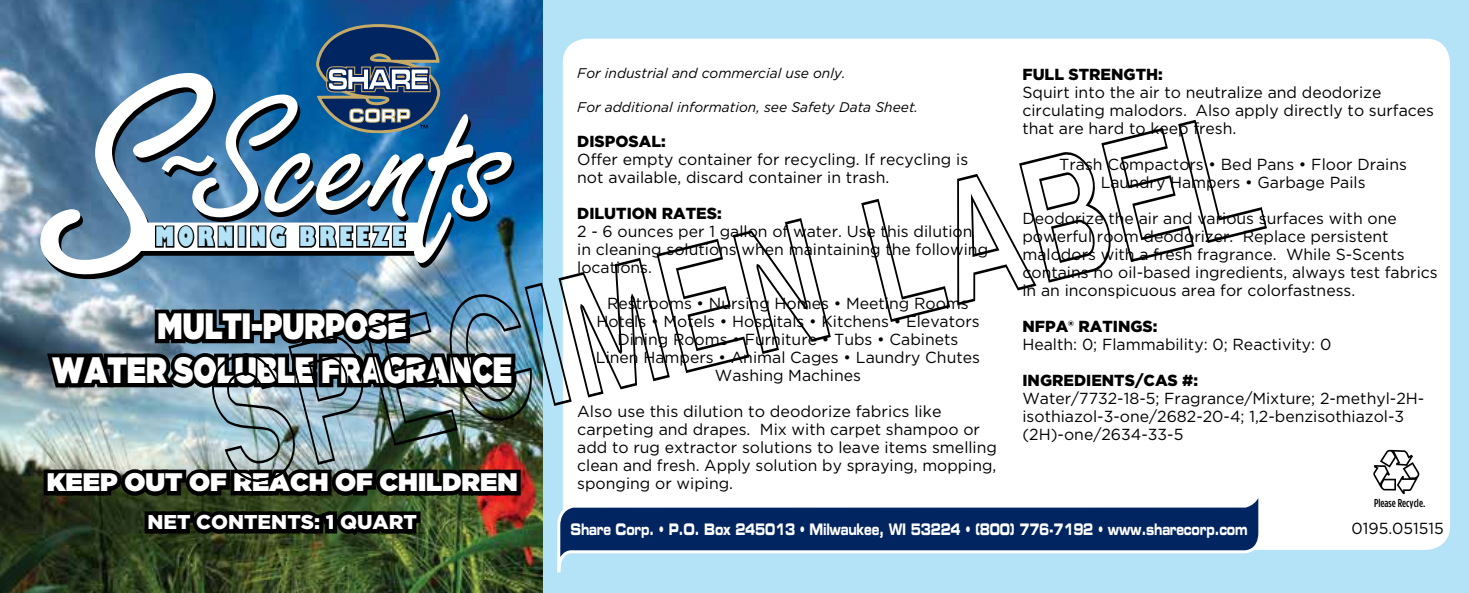
<style>
.page{position:relative;width:1469px;height:593px;background:#fff}
.page>*{position:absolute;margin:0;border:0;box-sizing:border-box;transform-origin:0 0}
.t1{font:900 36.6px/44px "Gotham";color:#fff;text-align:center;scale:.79 1}
.t2{font:800 26px "Gill Sans";letter-spacing:.2em;color:#b4e3f7;scale:.71 1}
.t3{font:900 25.4px "Gotham";color:#fff}
.t4{font:900 20px "Gotham";color:#fff}
.t5{font:16px/18px "Gotham";color:#000}
.t6{font:16px "Eurostile Bold Extended Two";letter-spacing:-.025em;color:#fff;scale:.65 1}
.t7{font:900 16px "Gotham";color:#000}
.t8{font:italic 14px "Gotham";color:#000}
.t9{font:500 11.6px "Gotham Condensed";color:#000}
</style>
<div class="page">
<div style="left:541px;top:0;width:928px;height:593px;background:#b4e3f7"></div>
<div style="left:563px;top:39px;width:887px;height:511px;background:#fff;border-radius:24px"></div>
<img style="left:0;top:0;width:543px;height:593px">
<svg style="left:1373px;top:450px;width:47px;height:44px"></svg>
<svg style="left:557px;top:498px;width:702px;height:75px"></svg>
<img style="left:40px;top:24px;width:791px;height:522px">
<svg style="left:861px;top:199px;width:89px;height:123px"></svg>
<svg style="left:957px;top:120px;width:310px;height:185px"></svg>
<h2 class="t2" style="left:155px;top:220px;width:354px">MORNING BREEZE</h2>
<h1 class="t1" style="left:52px;top:304px;width:584px">MULTI-PURPOSE<br>WATER SOLUBLE FRAGRANCE</h1>
<h3 class="t3" style="left:47px;top:467px;width:472px">KEEP OUT OF REACH OF CHILDREN</h3>
<p class="t4" style="left:147px;top:510px;width:271px">NET CONTENTS: 1 QUART</p>
<p class="t8" style="left:577px;top:65px;width:270px">For industrial and commercial use only.</p>
<p class="t8" style="left:577px;top:98px;width:342px">For additional information, see Safety Data Sheet.</p>
<p class="t7" style="left:577px;top:131px;width:90px">DISPOSAL:</p>
<p class="t5" style="left:577px;top:150px;width:392px">Offer empty container for recycling. If recycling is not available, discard container in trash.</p>
<p class="t7" style="left:577px;top:203px;width:146px">DILUTION RATES:</p>
<p class="t5" style="left:577px;top:222px;width:412px">2 - 6 ounces per 1 gallon of water. Use this dilution in cleaning solutions when maintaining the following locations.</p>
<p class="t5" style="left:596px;top:294px;width:386px;text-align:center">Restrooms • Nursing Homes • Meeting Rooms Hotels • Motels • Hospitals • Kitchens • Elevators Dining Rooms • Furniture • Tubs • Cabinets Linen Hampers • Animal Cages • Laundry Chutes Washing Machines</p>
<p class="t5" style="left:577px;top:402px;width:421px">Also use this dilution to deodorize fabrics like carpeting and drapes. Mix with carpet shampoo or add to rug extractor solutions to leave items smelling clean and fresh. Apply solution by spraying, mopping, sponging or wiping.</p>
<p class="t7" style="left:1022px;top:64px;width:142px">FULL STRENGTH:</p>
<p class="t5" style="left:1022px;top:83px;width:413px">Squirt into the air to neutralize and deodorize circulating malodors. Also apply directly to surfaces that are hard to keep fresh.</p>
<p class="t5" style="left:1059px;top:155px;width:349px;text-align:center">Trash Compactors • Bed Pans • Floor Drains<br>Laundry Hampers • Garbage Pails</p>
<p class="t5" style="left:1022px;top:209px;width:417px">Deodorize the air and various surfaces with one powerful room deodorizer. Replace persistent malodors with a fresh fragrance. While S-Scents contains no oil-based ingredients, always test fabrics in an inconspicuous area for colorfastness.</p>
<p class="t7" style="left:1022px;top:316px;width:137px">NFPA® RATINGS:</p>
<p class="t5" style="left:1022px;top:335px;width:310px">Health: 0; Flammability: 0; Reactivity: 0</p>
<p class="t7" style="left:1022px;top:370px;width:177px">INGREDIENTS/CAS #:</p>
<p class="t5" style="left:1022px;top:389px;width:403px">Water/7732-18-5; Fragrance/Mixture; 2-methyl-2H&shy;isothiazol-3-one/2682-20-4; 1,2-benzisothiazol-3 (2H)-one/2634-33-5</p>
<p class="t9" style="left:1374px;top:496px;width:53px">Please Recycle.</p>
<p class="t6" style="left:571px;top:518px;width:1043px">Share Corp. • P.O. Box 245013 • Milwaukee, WI 53224 • (800) 776-7192 • www.sharecorp.com</p>
<p class="t5" style="left:1351px;top:519px;width:94px">0195.051515</p>
</div>
